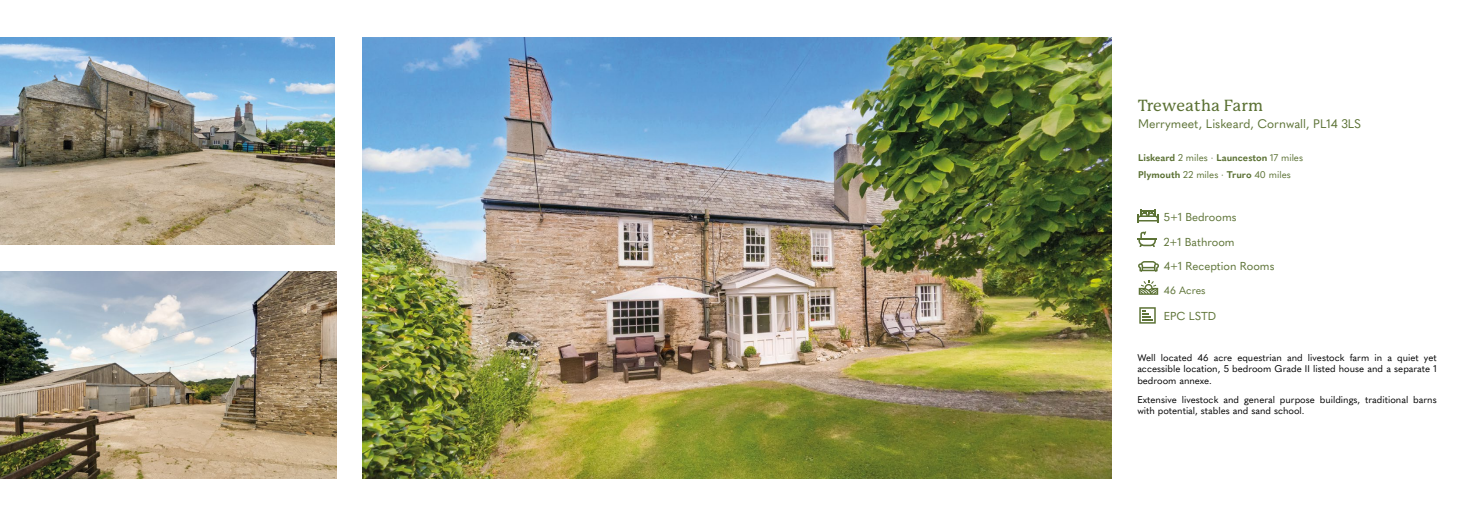
<style>
.page{position:relative;width:1474px;height:521px;background:#fff}
.page>*{position:absolute;margin:0;border:0;box-sizing:border-box;transform-origin:0 0}
.t1{font:500 15.75px "P Mackinac Pro";letter-spacing:.025em;color:#5c7235}
.t2{font:12.25px "Quasimoda";color:#5c7235}
.t3{font:11.38px/24.6px "Quasimoda";color:#5c7235}
.t4{font:10.5px "Quasimoda";letter-spacing:.005em;color:#5c7235}
.t5{font:9.62px/11.5px "Quasimoda";color:#000;text-align:justify}
.t6{font:700 9.62px/16.5px "Quasimoda";color:#5c7235}
.s1{font-weight:400}
</style>
<div class="page">
<img style="left:0;top:271px;width:336px;height:208px">
<img style="left:363px;top:37px;width:748px;height:442px">
<img style="left:0;top:37px;width:334px;height:208px">
<hr style="left:1137px;top:238px;width:20px;height:2px;background:#5c7235">
<svg style="left:1138px;top:231px;width:17px;height:16px"></svg>
<svg style="left:1137px;top:209px;width:21px;height:14px"></svg>
<svg style="left:1138px;top:261px;width:20px;height:11px"></svg>
<svg style="left:1139px;top:307px;width:16px;height:17px"></svg>
<svg style="left:1138px;top:280px;width:20px;height:15px"></svg>
<h1 class="t1" style="left:1138px;top:97px;width:127px">Treweatha Farm</h1>
<p class="t2" style="left:1138px;top:115px;width:225px">Merrymeet, Liskeard, Cornwall, PL14 3LS</p>
<p class="t6" style="left:1138px;top:149px;width:166px">Liskeard <span class="s1">2 miles ·</span> Launceston <span class="s1">17 miles<br></span>Plymouth <span class="s1">22 miles ·</span> Truro <span class="s1">40 miles</span></p>
<p class="t3" style="left:1163px;top:204px;width:112px">5+1 Bedrooms<br>2+1 Bathroom<br>4+1 Reception Rooms</p>
<p class="t3" style="left:1163px;top:302px;width:54px">EPC LSTD</p>
<p class="t4" style="left:1163px;top:282px;width:43px">46 Acres</p>
<p class="t5" style="left:1137px;top:351px;width:301px">Well located 46 acre equestrian and livestock farm in a quiet yet accessible location, 5 bedroom Grade II listed house and a separate 1 bedroom annexe.</p>
<p class="t5" style="left:1137px;top:393px;width:301px">Extensive livestock and general purpose buildings, traditional barns with potential, stables and sand school.</p>
</div>
